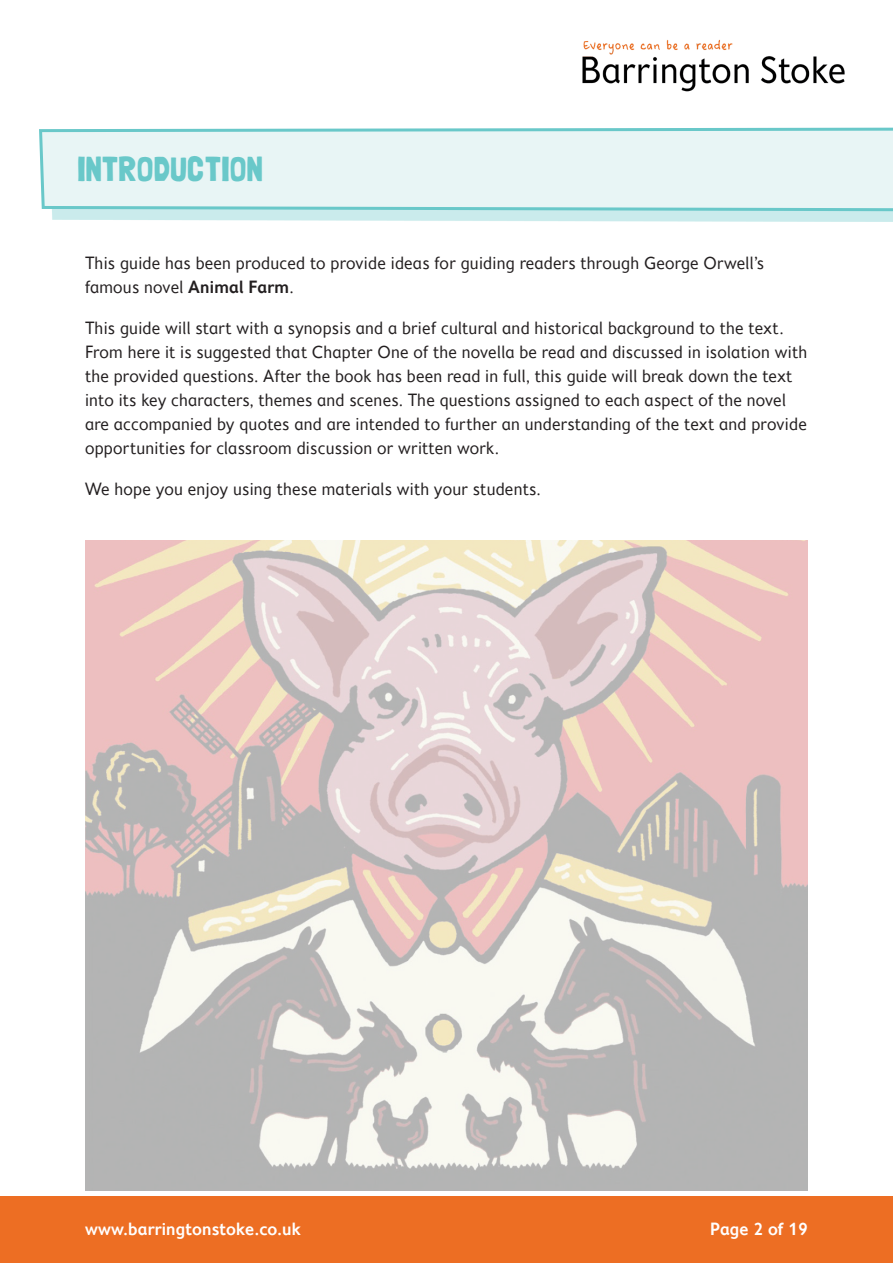
<style>
.page{position:relative;width:893px;height:1263px;background:#fff}
.page>*{position:absolute;margin:0;border:0;box-sizing:border-box;transform-origin:0 0}
.Part_Header{font:34.5px "Londrina Solid";color:#69c8c9}
.Text{font:18px/24px "Fiendstar";color:#231f20}
.t1{font:600 18px "Fiendstar";color:#fff}
.s1{font-weight:600}
</style>
<div class="page">
<div style="left:0;top:1196px;width:893px;height:67px;background:#ed6e23"></div>
<img style="left:582px;top:39px;width:263px;height:53px">
<div style="left:49px;top:138px;width:844px;height:84px;background:#caebec"></div>
<svg style="left:39px;top:127px;width:854px;height:86px;background:#def1f1"></svg>
<img style="left:85px;top:541px;width:723px;height:650px">
<p class="Part_Header" style="left:77px;top:149px;width:187px">INTRODUCTION</p>
<p class="Text" style="left:85px;top:251px;width:681px">This guide has been produced to provide ideas for guiding readers through George Orwell’s famous novel <span class="s1">Animal Farm</span>.</p>
<p class="Text" style="left:85px;top:316px;width:724px">This guide will start with a synopsis and a brief cultural and historical background to the text.<br>From here it is suggested that Chapter One of the novella be read and discussed in isolation with the provided questions. After the book has been read in full, this guide will break down the text into its key characters, themes and scenes. The questions assigned to each aspect of the novel are accompanied by quotes and are intended to further an understanding of the text and provide opportunities for classroom discussion or written work.</p>
<p class="Text" style="left:85px;top:477px;width:457px">We hope you enjoy using these materials with your students.</p>
<p class="t1" style="left:85px;top:1218px;width:217px">www.barringtonstoke.co.uk</p>
<p class="t1" style="left:710px;top:1218px;width:99px">Page 2 of 19</p>
</div>
